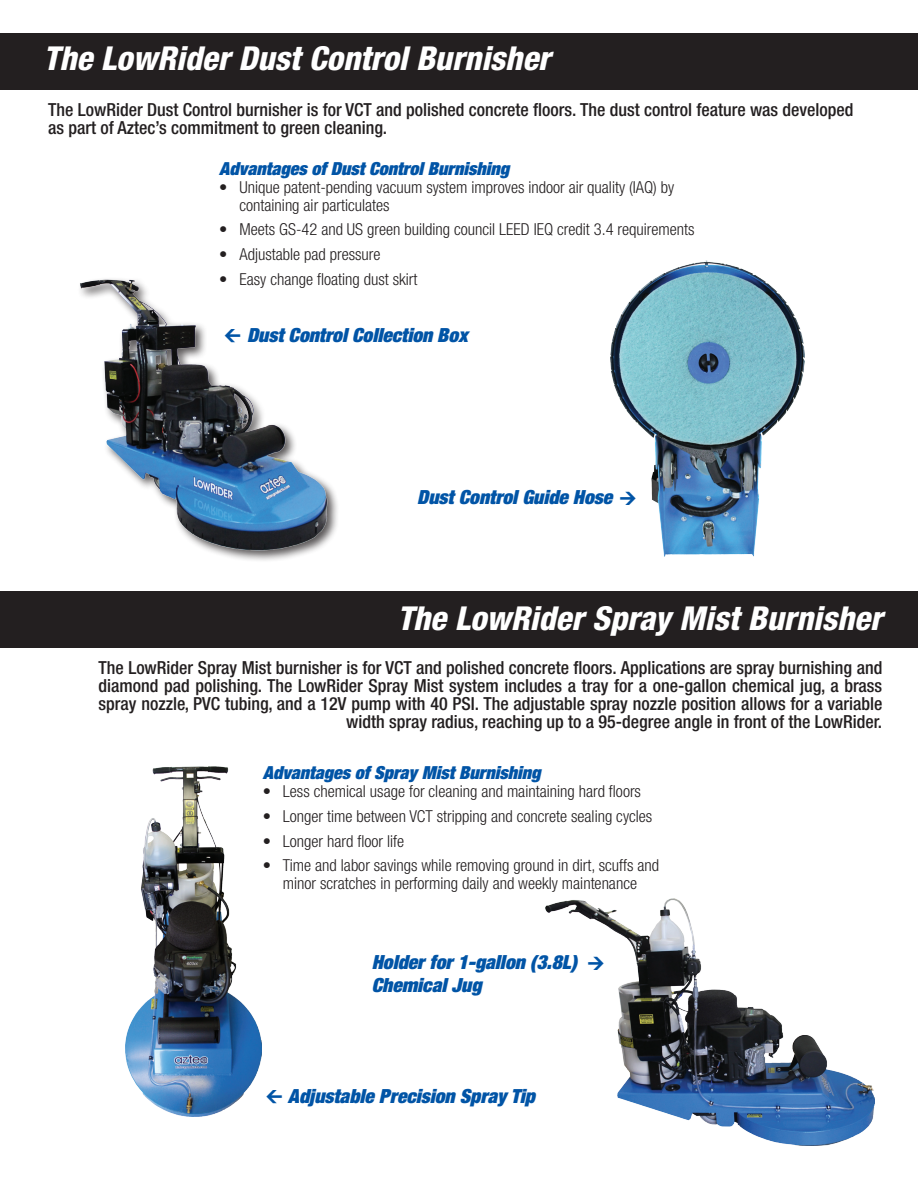
<style>
.page{position:relative;width:918px;height:1188px;background:#fff}
.page>*{position:absolute;margin:0;border:0;box-sizing:border-box;transform-origin:0 0}
.t1{font:italic 800 condensed 33px "Helvetica Neue LT Std";color:#fff}
.t2{font:italic 900 condensed 19.5px/23.4px "Helvetica Neue LT Std";color:#0154a6}
.t3{font:500 condensed 18px/18px "Helvetica Neue LT Std";color:#231f20}
.t4{font:italic 900 condensed 18px "Helvetica Neue LT Std";color:#0154a6}
.t5{font:300 condensed 16.5px/18px "Helvetica Neue LT Std";color:#231f20}
</style>
<div class="page">
<div style="left:0;top:591px;width:918px;height:57px;background:#231f20"></div>
<div style="left:0;top:33px;width:918px;height:57px;background:#231f20"></div>
<img style="left:610px;top:260px;width:195px;height:296px">
<img style="left:546px;top:898px;width:328px;height:248px">
<img style="left:125px;top:766px;width:137px;height:350px">
<div style="left:77px;top:276px;width:262px;height:287px;background:#231f20;opacity:.75"></div>
<img style="left:77px;top:276px;width:255px;height:287px">
<svg style="left:588px;top:957px;width:16px;height:13px"></svg>
<svg style="left:620px;top:492px;width:16px;height:13px"></svg>
<svg style="left:225px;top:329px;width:15px;height:13px"></svg>
<h1 class="t1" style="left:44px;top:38px;width:508px">The LowRider Dust Control Burnisher</h1>
<p class="t3" style="left:48px;top:100px;width:807px">The LowRider Dust Control burnisher is for VCT and polished concrete floors. The dust control feature was developed as part of Aztec’s commitment to green cleaning.</p>
<p class="t4" style="left:219px;top:157px;width:291px">Advantages of Dust Control Burnishing</p>
<p class="t5" style="left:240px;top:178px;width:436px;text-indent:-20px">• Unique patent-pending vacuum system improves indoor air quality (IAQ) by containing air particulates</p>
<p class="t5" style="left:219px;top:220px;width:477px">• Meets GS-42 and US green building council LEED IEQ credit 3.4 requirements</p>
<p class="t5" style="left:219px;top:245px;width:163px">• Adjustable pad pressure</p>
<p class="t5" style="left:219px;top:270px;width:200px">• Easy change floating dust skirt</p>
<p class="t2" style="left:247px;top:323px;width:222px">Dust Control Collection Box</p>
<p class="t2" style="left:417px;top:485px;width:197px">Dust Control Guide Hose</p>
<h1 class="t1" style="left:397px;top:597px;width:486px">The LowRider Spray Mist Burnisher</h1>
<p class="t3" style="left:99px;top:659px;width:785px;text-align:right">The LowRider Spray Mist burnisher is for VCT and polished concrete floors. Applications are spray burnishing and diamond pad polishing. The LowRider Spray Mist system includes a tray for a one-gallon chemical jug, a brass spray nozzle, PVC tubing, and a 12V pump with 40 PSI. The adjustable spray nozzle position allows for a variable width spray radius, reaching up to a 95-degree angle in front of the LowRider.</p>
<p class="t4" style="left:263px;top:761px;width:279px">Advantages of Spray Mist Burnishing</p>
<p class="t5" style="left:263px;top:782px;width:380px">• Less chemical usage for cleaning and maintaining hard floors</p>
<p class="t5" style="left:263px;top:807px;width:391px">• Longer time between VCT stripping and concrete sealing cycles</p>
<p class="t5" style="left:263px;top:832px;width:143px">• Longer hard floor life</p>
<p class="t5" style="left:263px;top:856px;width:398px;text-align:center">• Time and labor savings while removing ground in dirt, scuffs and minor scratches in performing daily and weekly maintenance</p>
<p class="t2" style="left:372px;top:950px;width:207px">Holder for 1-gallon (3.8L)<br>Chemical Jug</p>
<p class="t2" style="left:288px;top:1084px;width:248px">Adjustable Precision Spray Tip</p>
</div>
